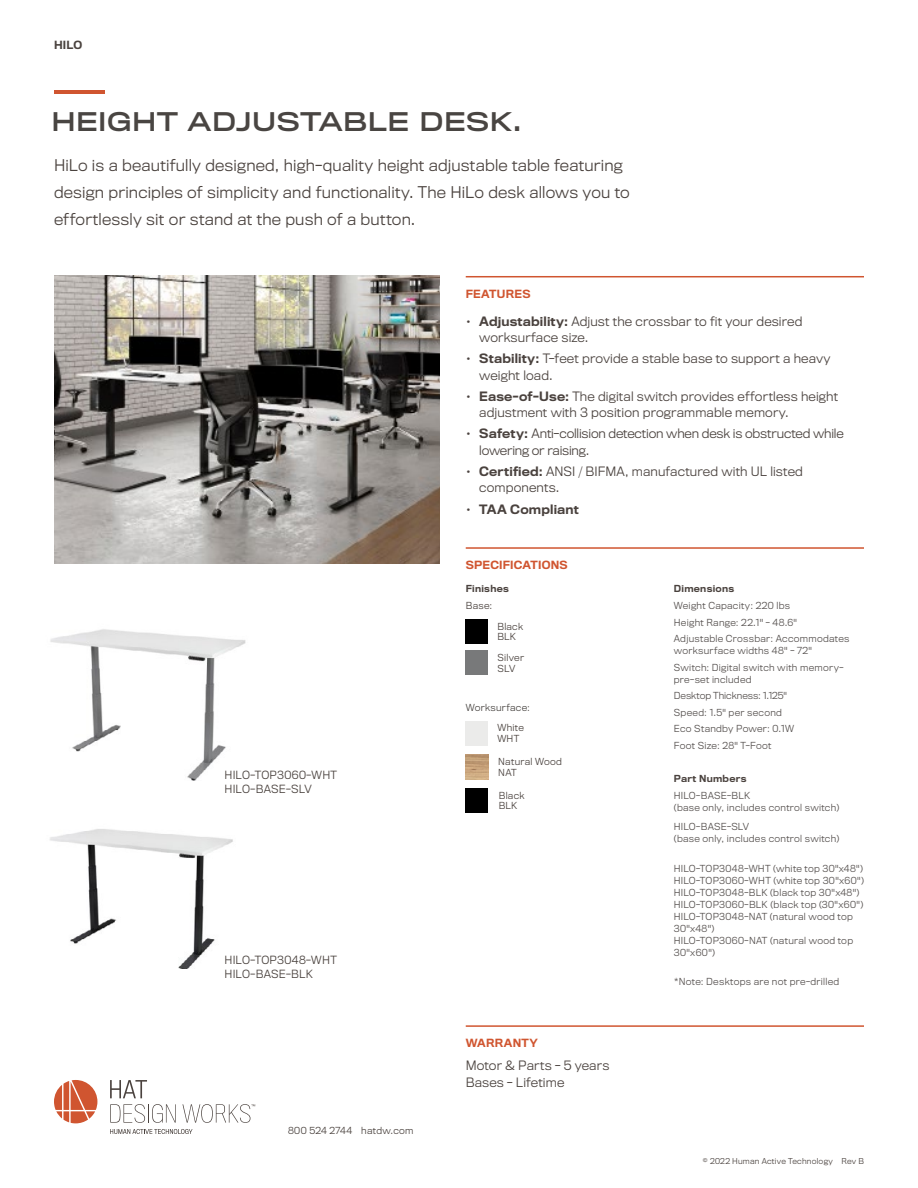
<style>
.page{position:relative;width:918px;height:1188px;background:#fff}
.page>*{position:absolute;margin:0;border:0;box-sizing:border-box;transform-origin:0 0}
.t1{font:24px "Titling Gothic FB Wide Standard";color:#494542}
.Description_-_Main{font:300 15px/27px "Titling Gothic FB";letter-spacing:.015em;color:#4a423e}
.Body_-_Features{font:300 12px/16.5px "Titling Gothic FB";letter-spacing:.01em;color:#4a423e}
.Body_-_Features-2{font:300 12px/16.5px "Titling Gothic FB";letter-spacing:-.015em;color:#4a423e}
.Body_-_Warranty{font:300 12px "Titling Gothic FB";letter-spacing:.01em;color:#4a423e}
.Body_-_Features-3{font:500 12px "Titling Gothic FB";letter-spacing:.015em;color:#4a423e}
.t2{font:300 10.5px/13.5px "Titling Gothic FB";letter-spacing:.02em;color:#4a423e}
.Subhead{font:500 10.5px "Titling Gothic FB";letter-spacing:.02em;color:#d05530}
.Product_Name_-_Small{font:500 10.5px "Titling Gothic FB";color:#4a423e}
.Body_-_Specification{font:300 9px/12px "Titling Gothic FB";letter-spacing:.03em;color:#56514f}
.Finishes{font:300 9px "Titling Gothic FB";letter-spacing:.03em;color:#4a423e}
.Body_-_Specification-2{font:500 9px "Titling Gothic FB";letter-spacing:.035em;color:#4a423e}
.Body_-_Specification-3{font:300 9px "Titling Gothic FB";letter-spacing:-.005em;color:#56514f}
.Contact_Info{font:300 9px "Titling Gothic FB";letter-spacing:.035em;color:#4a423e}
.t3{font:300 9px "Titling Gothic FB";letter-spacing:.03em;color:#494542}
.Body_-_Specification-4{font:300 9px "Titling Gothic FB";color:#4a423e}
.Copyright{font:300 7.5px "Titling Gothic FB";letter-spacing:.03em;color:#4a423e}
.s1{font-weight:500}
</style>
<div class="page">
<hr style="left:466px;top:276px;width:398px;height:1px;background:#d05530">
<hr style="left:466px;top:547px;width:398px;height:2px;background:#d05530">
<div style="left:466px;top:651px;width:22px;height:24px;background:#78797a"></div>
<div style="left:466px;top:619px;width:22px;height:25px;background:#000"></div>
<hr style="left:466px;top:1025px;width:398px;height:2px;background:#d05530">
<img style="left:54px;top:276px;width:386px;height:288px">
<img style="left:50px;top:629px;width:196px;height:151px">
<img style="left:50px;top:829px;width:183px;height:140px">
<div style="left:466px;top:721px;width:22px;height:24px;background:#ebebea"></div>
<img style="left:466px;top:754px;width:22px;height:25px">
<div style="left:466px;top:788px;width:22px;height:25px;background:#000"></div>
<svg style="left:54px;top:1080px;width:43px;height:43px"></svg>
<svg style="left:110px;top:1104px;width:66px;height:19px"></svg>
<svg style="left:110px;top:1080px;width:37px;height:18px"></svg>
<svg style="left:182px;top:1104px;width:73px;height:19px"></svg>
<svg style="left:110px;top:1129px;width:83px;height:5px"></svg>
<hr style="left:54px;top:91px;width:51px;height:3px;background:#d05530">
<p class="Product_Name_-_Small" style="left:54px;top:38px;width:30px">HILO</p>
<p class="t1" style="left:51px;top:107px;width:473px">HEIGHT ADJUSTABLE DESK.</p>
<p class="Description_-_Main" style="left:54px;top:152px;width:577px">HiLo is a beautifully designed, high-quality height adjustable table featuring design principles of simplicity and functionality. The HiLo desk allows you to effortlessly sit or stand at the push of a button.</p>
<p class="t2" style="left:225px;top:768px;width:114px">HILO-TOP3060-WHT<br>HILO-BASE-SLV</p>
<p class="t2" style="left:225px;top:954px;width:114px">HILO-TOP3048-WHT<br>HILO-BASE-BLK</p>
<p class="Contact_Info" style="left:288px;top:1125px;width:127px">800 524 2744 hatdw.com</p>
<p class="Subhead" style="left:466px;top:287px;width:66px">FEATURES</p>
<p class="Body_-_Features" style="left:479px;top:313px;width:325px;text-indent:-14px"><span class="s1">• Adjustability:</span> Adjust the crossbar to fit your desired worksurface size.</p>
<p class="Body_-_Features" style="left:479px;top:350px;width:353px;text-indent:-14px"><span class="s1">• Stability:</span> T-feet provide a stable base to support a heavy weight load.</p>
<p class="Body_-_Features" style="left:479px;top:388px;width:361px;text-indent:-14px"><span class="s1">• Ease-of-Use:</span> The digital switch provides effortless height adjustment with 3 position programmable memory.</p>
<p class="Body_-_Features-2" style="left:479px;top:425px;width:366px;text-indent:-14px"><span class="s1">• Safety:</span> Anti-collision detection when desk is obstructed while lowering or raising.</p>
<p class="Body_-_Features" style="left:479px;top:463px;width:325px;text-indent:-14px"><span class="s1">• Certified:</span> ANSI / BIFMA, manufactured with UL listed components.</p>
<p class="Body_-_Features-3" style="left:466px;top:502px;width:115px">• TAA Compliant</p>
<p class="Subhead" style="left:466px;top:559px;width:104px">SPECIFICATIONS</p>
<p class="Body_-_Specification-2" style="left:466px;top:583px;width:45px">Finishes</p>
<p class="Body_-_Specification-4" style="left:466px;top:600px;width:28px">Base:</p>
<p class="Finishes" style="left:497px;top:621px;width:27px">Black</p>
<p class="Finishes" style="left:497px;top:631px;width:20px">BLK</p>
<p class="Finishes" style="left:498px;top:652px;width:28px">Silver</p>
<p class="Finishes" style="left:498px;top:663px;width:19px">SLV</p>
<p class="t3" style="left:466px;top:702px;width:66px">Worksurface:</p>
<p class="Finishes" style="left:497px;top:723px;width:28px">White</p>
<p class="Finishes" style="left:497px;top:733px;width:24px">WHT</p>
<p class="Finishes" style="left:498px;top:756px;width:65px">Natural Wood</p>
<p class="Finishes" style="left:498px;top:767px;width:20px">NAT</p>
<p class="Finishes" style="left:499px;top:790px;width:27px">Black</p>
<p class="Finishes" style="left:499px;top:801px;width:20px">BLK</p>
<p class="Subhead" style="left:466px;top:1037px;width:74px">WARRANTY</p>
<p class="Body_-_Warranty" style="left:466px;top:1059px;width:145px">Motor &amp; Parts - 5 years</p>
<p class="Body_-_Warranty" style="left:466px;top:1075px;width:100px">Bases - Lifetime</p>
<p class="Body_-_Specification-2" style="left:674px;top:583px;width:62px">Dimensions</p>
<p class="Body_-_Specification" style="left:674px;top:599px;width:118px">Weight Capacity: 220 lbs</p>
<p class="Body_-_Specification" style="left:674px;top:616px;width:125px">Height Range: 22.1" - 48.6"</p>
<p class="Body_-_Specification" style="left:674px;top:633px;width:177px">Adjustable Crossbar: Accommodates worksurface widths 48" - 72"</p>
<p class="Body_-_Specification" style="left:674px;top:661px;width:171px">Switch: Digital switch with memory&shy;pre-set included</p>
<p class="Body_-_Specification-3" style="left:674px;top:691px;width:115px">Desktop Thickness: 1.125"</p>
<p class="Body_-_Specification" style="left:674px;top:706px;width:110px">Speed: 1.5" per second</p>
<p class="Body_-_Specification" style="left:674px;top:723px;width:122px">Eco Standby Power: 0.1W</p>
<p class="Body_-_Specification" style="left:674px;top:740px;width:99px">Foot Size: 28" T-Foot</p>
<p class="Body_-_Specification-2" style="left:674px;top:773px;width:74px">Part Numbers</p>
<p class="Body_-_Specification" style="left:674px;top:789px;width:78px">HILO-BASE-BLK</p>
<p class="Body_-_Specification" style="left:674px;top:801px;width:167px">(base only, includes control switch)</p>
<p class="Body_-_Specification" style="left:674px;top:820px;width:167px">HILO-BASE-SLV<br>(base only, includes control switch)</p>
<p class="Body_-_Specification" style="left:674px;top:863px;width:192px">HILO-TOP3048-WHT (white top 30"x48")<br>HILO-TOP3060-WHT (white top 30"x60")<br>HILO-TOP3048-BLK (black top 30"x48")<br>HILO-TOP3060-BLK (black top (30"x60")<br>HILO-TOP3048-NAT (natural wood top<br>30"x48")<br>HILO-TOP3060-NAT (natural wood top<br>30"x60")</p>
<p class="Body_-_Specification" style="left:674px;top:975px;width:167px">*Note: Desktops are not pre-drilled</p>
<p class="Copyright" style="left:703px;top:1157px;width:163px">© 2022 Human Active Technology Rev B</p>
</div>
